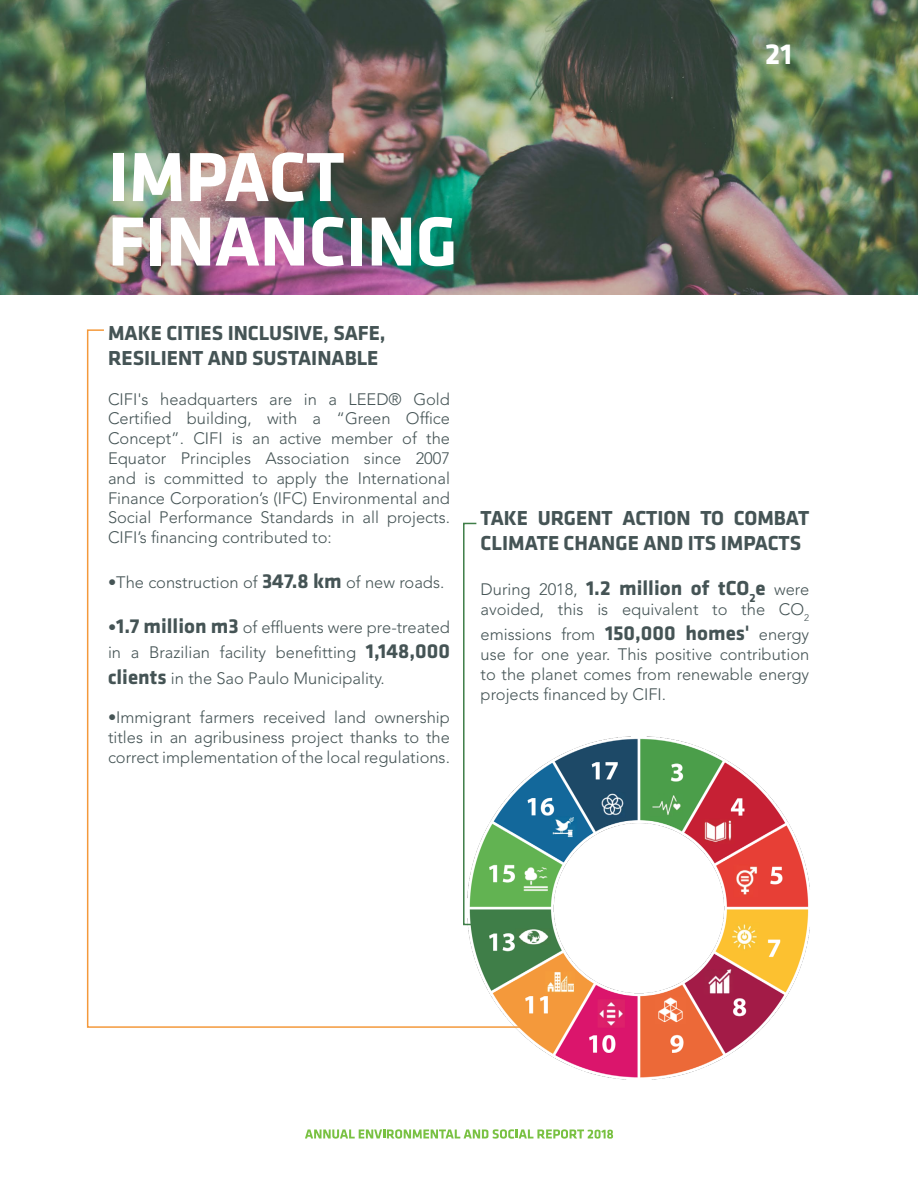
<style>
.page{position:relative;width:918px;height:1188px;background:#fff}
.page>*{position:absolute;margin:0;border:0;box-sizing:border-box;transform-origin:0 0}
.Título_de_capítulo{font:700 72px "Klavika";color:#fff}
.t1{font:700 30px "Klavika";color:#fff}
.cuerpo_texto{font:700 21px/25.2px "Klavika";color:#455455}
.cuerpo_texto-2{font:300 16.5px/19.8px "Avenir LT Std";color:#455455;text-align:justify}
.s1{font-weight:400}
.s2{font-family:"Klavika";font-weight:700;font-size:21px}
.s3{font-family:"Avenir LT Std";font-weight:300;font-size:16.5px}
</style>
<div class="page">
<img style="left:0;top:0;width:918px;height:294px">
<svg style="left:305px;top:1129px;width:308px;height:10px"></svg>
<img style="left:517px;top:737px;width:293px;height:343px">
<svg style="left:86px;top:329px;width:454px;height:700px"></svg>
<svg style="left:462px;top:522px;width:32px;height:404px"></svg>
<h2 class="t1" style="left:765px;top:37px;width:28px">21</h2>
<p class="Título_de_capítulo" style="left:108px;top:138px;width:238px">IMPACT</p>
<p class="Título_de_capítulo" style="left:108px;top:202px;width:351px">FINANCING</p>
<p class="cuerpo_texto" style="left:108px;top:321px;width:279px">MAKE CITIES INCLUSIVE, SAFE,</p>
<p class="cuerpo_texto" style="left:108px;top:346px;width:272px">RESILIENT AND SUSTAINABLE</p>
<p class="cuerpo_texto-2" style="left:108px;top:389px;width:344px">CIFI's headquarters are in a LEED® Gold Certified building, with a “Green Office Concept”. CIFI is an active member of the Equator Principles Association since 2007 and is committed to apply the International Finance Corporation’s (IFC) Environmental and Social Performance Standards in all projects.<br>CIFI’s financing contributed to:</p>
<p class="cuerpo_texto-2" style="left:108px;top:573px;width:338px"><span class="s1">•</span>The construction of <span class="s2">347.8 km</span> of new roads.</p>
<p class="cuerpo_texto-2" style="left:108px;top:615px;width:344px;line-height:25.2px"><span class="s1">•</span><span class="s2">1.7 million m3</span> of effluents were pre-treated in a Brazilian facility benefitting <span class="s2">1,148,000 clients</span> in the Sao Paulo Municipality.</p>
<p class="cuerpo_texto-2" style="left:108px;top:708px;width:344px"><span class="s1">•</span>Immigrant farmers received land ownership titles in an agribusiness project thanks to the correct implementation of the local regulations.</p>
<p class="cuerpo_texto" style="left:481px;top:506px;width:330px">TAKE URGENT ACTION TO COMBAT<br>CLIMATE CHANGE AND ITS IMPACTS</p>
<p class="cuerpo_texto" style="left:481px;top:576px;width:330px"><span class="s3">During 2018,</span> 1.2 million of tCO<sub>2</sub>e <span class="s3">were</span></p>
<p class="cuerpo_texto-2" style="left:481px;top:597px;width:330px;line-height:25.2px">avoided, this is equivalent to the CO<sub>2 </sub>emissions from <span class="s2">150,000 homes'</span> energy</p>
<p class="cuerpo_texto-2" style="left:481px;top:645px;width:330px">use for one year. This positive contribution to the planet comes from renewable energy projects financed by CIFI.</p>
</div>
